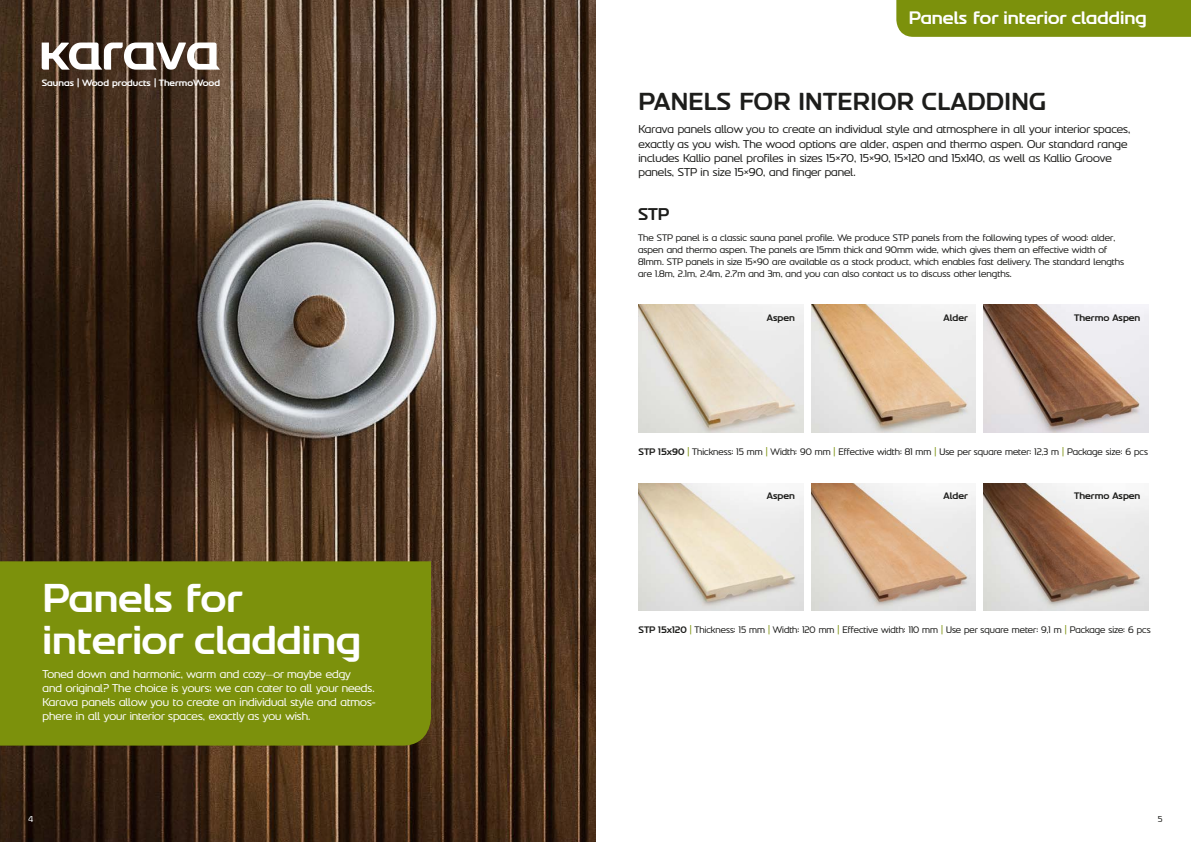
<style>
.page{position:relative;width:1191px;height:842px;background:#fff}
.page>*{position:absolute;margin:0;border:0;box-sizing:border-box;transform-origin:0 0}
.t1{font:700 42.5px/42px "Fire Doomsday Lite";color:#fff}
.t2{font:700 26px "Fire Doomsday Lite";letter-spacing:.015em;color:#1d1d1b}
.t3{font:700 19.1px "Fire Doomsday Lite";color:#fff}
.t4{font:700 18px "Fire Doomsday Lite";color:#1d1d1b}
.t5{font:12px/14.4px "Fire Doomsday Lite";color:#1d1d1b}
.t6{font:12px/14px "Fire Doomsday Lite";color:#fff}
.t7{font:10px/12px "Fire Doomsday Lite";color:#1d1d1b}
.t8{font:700 10px "Fire Doomsday Lite";color:#1d1d1b}
.t9{font:700 9.7px "Fire Doomsday Lite";color:#fff}
.t10{font:9px "Fire Doomsday Lite";color:#fff}
.t11{font:9px "Fire Doomsday Lite";color:#1d1d1b}
.s1{font-weight:700}
.s2{color:#7c910c}
</style>
<div class="page">
<img style="left:639px;top:483px;width:164px;height:128px">
<img style="left:0;top:0;width:595px;height:842px">
<img style="left:639px;top:305px;width:164px;height:127px">
<img style="left:811px;top:305px;width:165px;height:127px">
<img style="left:984px;top:305px;width:164px;height:127px">
<img style="left:811px;top:483px;width:165px;height:128px">
<img style="left:984px;top:483px;width:164px;height:128px">
<div style="left:0;top:561px;width:431px;height:185px;background:#7c910c"></div>
<div style="left:896px;top:0;width:295px;height:37px;background:#7c910c"></div>
<svg style="left:42px;top:43px;width:178px;height:27px"></svg>
<p class="t9" style="left:42px;top:77px;width:180px">Saunas | Wood products | ThermoWood</p>
<h1 class="t1" style="left:43px;top:576px;width:320px">Panels for interior cladding</h1>
<p class="t6" style="left:43px;top:667px;width:335px">Toned down and harmonic, warm and cozy—or maybe edgy<br>and original? The choice is yours; we can cater to all your needs.<br>Karava panels allow you to create an individual style and atmos&shy;phere in all your interior spaces, exactly as you wish.</p>
<h3 class="t3" style="left:909px;top:7px;width:239px">Panels for interior cladding</h3>
<h2 class="t2" style="left:638px;top:87px;width:409px">PANELS FOR INTERIOR CLADDING</h2>
<p class="t5" style="left:638px;top:122px;width:493px">Karava panels allow you to create an individual style and atmosphere in all your interior spaces, exactly as you wish. The wood options are alder, aspen and thermo aspen. Our standard range includes Kallio panel profiles in sizes 15×70, 15×90, 15×120 and 15x140, as well as Kallio Groove panels, STP in size 15×90, and finger panel.</p>
<h3 class="t4" style="left:638px;top:204px;width:33px">STP</h3>
<p class="t7" style="left:638px;top:231px;width:487px">The STP panel is a classic sauna panel profile. We produce STP panels from the following types of wood: alder, aspen and thermo aspen. The panels are 15mm thick and 90mm wide, which gives them an effective width of 81mm. STP panels in size 15×90 are available as a stock product, which enables fast delivery. The standard lengths are 1.8m, 2.1m, 2.4m, 2.7m and 3m, and you can also contact us to discuss other lengths.</p>
<p class="t8" style="left:767px;top:312px;width:29px">Aspen</p>
<p class="t8" style="left:943px;top:312px;width:26px">Alder</p>
<p class="t8" style="left:1074px;top:312px;width:68px">Thermo Aspen</p>
<p class="t7" style="left:638px;top:445px;width:511px"><span class="s1">STP 15x90</span> <span class="s2">|</span> Thickness: 15 mm <span class="s2">|</span> Width: 90 mm <span class="s2">|</span> Effective width: 81 mm <span class="s2">|</span> Use per square meter: 12,3 m <span class="s2">|</span> Package size: 6 pcs</p>
<p class="t8" style="left:767px;top:490px;width:29px">Aspen</p>
<p class="t8" style="left:943px;top:490px;width:26px">Alder</p>
<p class="t8" style="left:1074px;top:490px;width:68px">Thermo Aspen</p>
<p class="t7" style="left:638px;top:624px;width:513px"><span class="s1">STP 15x120</span> <span class="s2">|</span> Thickness: 15 mm <span class="s2">|</span> Width: 120 mm <span class="s2">|</span> Effective width: 110 mm <span class="s2">|</span> Use per square meter: 9,1 m <span class="s2">|</span> Package size: 6 pcs</p>
<p class="t10" style="left:28px;top:814px;width:6px">4</p>
<p class="t11" style="left:1157px;top:814px;width:6px">5</p>
</div>
